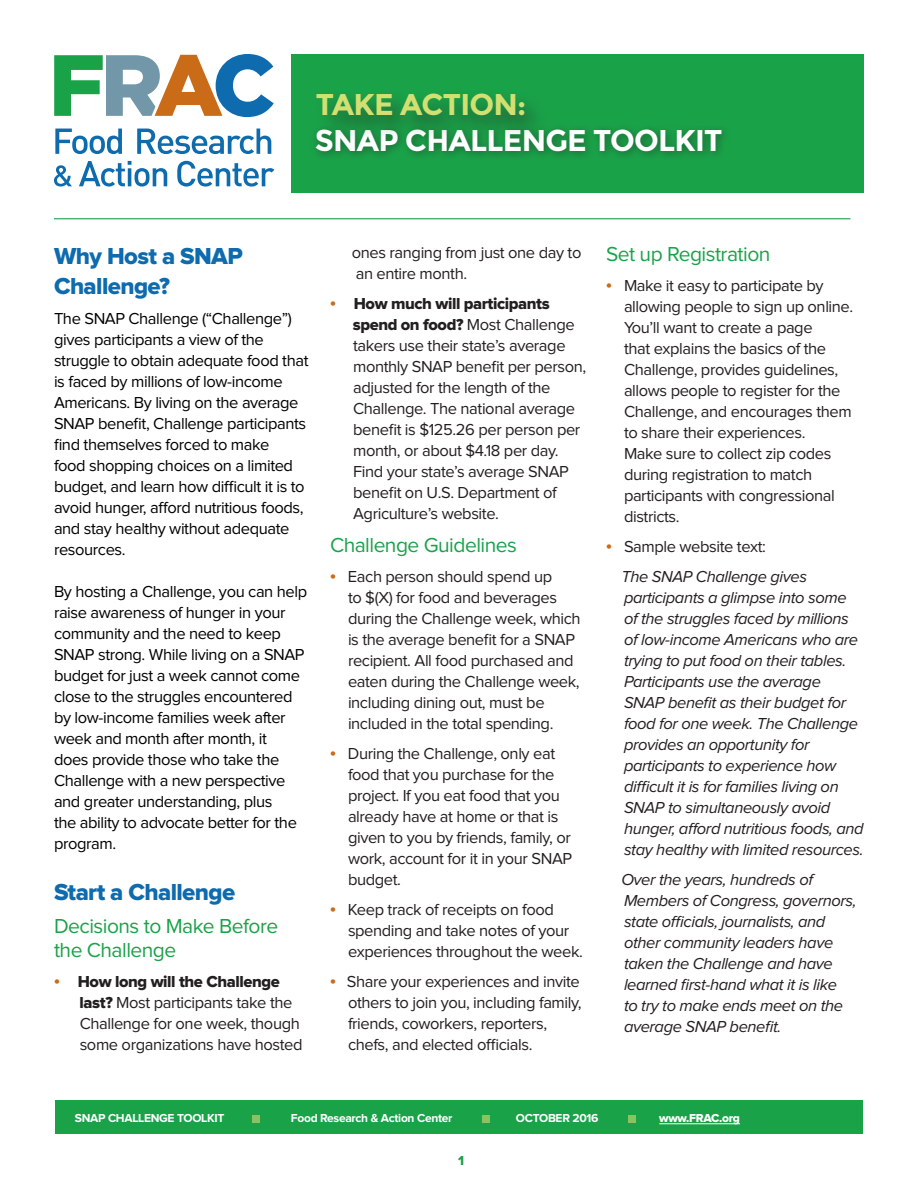
<style>
.page{position:relative;width:918px;height:1188px;background:#fff}
.page>*{position:absolute;margin:0;border:0;box-sizing:border-box;transform-origin:0 0}
.Bullet_Paragraphs{font:700 30px "Montserrat";letter-spacing:-.025em;color:#fff}
.Bullet_Paragraphs-2{font:700 30px "Montserrat";letter-spacing:-.025em;color:#d3e071}
.Subhead{font:24px/30px "Proxima Nova Extrabld";letter-spacing:-.025em;color:#0d6bae}
.Subhead-2{font:21px/24px "Proxima Nova";letter-spacing:-.025em;color:#1aa249}
.Bullet_Paragraphs-3{font:16.5px/21px "Proxima Nova";letter-spacing:-.025em;color:#231f20}
.CYC_Intro_Copy{font:16.5px/21px "Proxima Nova";letter-spacing:-.025em;color:#000}
.Bullet_Paragraphs-4{font:italic 16.5px/21px "Proxima Nova";letter-spacing:-.025em;color:#231f20}
.Body_Copy_with_half{font:16.5px/21px "Proxima Nova";letter-spacing:-.025em;color:#231f20}
.t1{font:13.5px "Proxima Nova Extrabld";color:#1aa249}
.t2{font:700 12px "Proxima Nova";letter-spacing:-.025em;color:#fff}
.t3{font:12px "Proxima Nova Extrabld";letter-spacing:-.025em;color:#fff}
.s1{font-family:"Myriad Pro";font-size:21px;color:#ca6c17}
.s2{font-family:"Proxima Nova Extrabld"}
</style>
<div class="page">
<div style="left:292px;top:54px;width:572px;height:139px;background:#1aa249"></div>
<svg style="left:54px;top:54px;width:220px;height:63px"></svg>
<svg style="left:55px;top:129px;width:67px;height:25px"></svg>
<svg style="left:137px;top:129px;width:134px;height:25px"></svg>
<svg style="left:54px;top:165px;width:18px;height:22px"></svg>
<svg style="left:79px;top:161px;width:88px;height:26px"></svg>
<svg style="left:177px;top:161px;width:97px;height:26px"></svg>
<hr style="left:54px;top:218px;width:796px;height:1px;background:#1aa249">
<div style="left:311px;top:124px;width:420px;height:37px;background:#231f20;opacity:.45"></div>
<div style="left:313px;top:90px;width:236px;height:51px;background:#231f20;opacity:.5"></div>
<div style="left:55px;top:1101px;width:808px;height:33px;background:#1aa249"></div>
<hr style="left:659px;top:1124px;width:81px;height:1px;background:#fff">
<div style="left:252px;top:1115px;width:7px;height:8px;background:#8fc162"></div>
<div style="left:482px;top:1115px;width:8px;height:8px;background:#8fc162"></div>
<div style="left:628px;top:1115px;width:8px;height:8px;background:#8fc162"></div>
<p class="Bullet_Paragraphs-2" style="left:316px;top:87px;width:212px">TAKE ACTION:</p>
<p class="Bullet_Paragraphs" style="left:315px;top:123px;width:409px">SNAP CHALLENGE TOOLKIT</p>
<p class="Subhead" style="left:54px;top:242px;width:190px">Why Host a SNAP<br>Challenge?</p>
<p class="CYC_Intro_Copy" style="left:54px;top:308px;width:239px">The SNAP Challenge (“Challenge”)</p>
<p class="CYC_Intro_Copy" style="left:54px;top:329px;width:211px">gives participants a view of the</p>
<p class="CYC_Intro_Copy" style="left:54px;top:350px;width:256px">struggle to obtain adequate food that</p>
<p class="CYC_Intro_Copy" style="left:54px;top:371px;width:230px">is faced by millions of low-income</p>
<p class="CYC_Intro_Copy" style="left:54px;top:392px;width:246px">Americans. By living on the average</p>
<p class="CYC_Intro_Copy" style="left:54px;top:413px;width:254px">SNAP benefit, Challenge participants</p>
<p class="CYC_Intro_Copy" style="left:54px;top:434px;width:217px">find themselves forced to make</p>
<p class="CYC_Intro_Copy" style="left:54px;top:455px;width:252px">food shopping choices on a limited budget, and learn how difficult it is to avoid hunger, afford nutritious foods, and stay healthy without adequate resources.</p>
<p class="CYC_Intro_Copy" style="left:54px;top:581px;width:255px">By hosting a Challenge, you can help raise awareness of hunger in your community and the need to keep<br>SNAP strong. While living on a SNAP budget for just a week cannot come close to the struggles encountered by low-income families week after week and month after month, it<br>does provide those who take the<br>Challenge with a new perspective and greater understanding, plus<br>the ability to advocate better for the program.</p>
<p class="Subhead" style="left:54px;top:878px;width:183px">Start a Challenge</p>
<p class="Subhead-2" style="left:54px;top:915px;width:226px">Decisions to Make Before the Challenge</p>
<p class="Bullet_Paragraphs-3" style="left:80px;top:971px;width:224px;text-indent:-26px"><span class="s1">•</span> <span class="s2">How long will the Challenge last?</span> Most participants take the<br>Challenge for one week, though some organizations have hosted</p>
<p class="Bullet_Paragraphs-3" style="left:352px;top:242px;width:231px">ones ranging from just one day to an entire month.</p>
<p class="Body_Copy_with_half" style="left:353px;top:293px;width:235px;text-indent:-23px"><span class="s1">•</span> <span class="s2">How much will participants spend on food?</span> Most Challenge takers use their state’s average monthly SNAP benefit per person, adjusted for the length of the<br>Challenge. The national average benefit is $125.26 per person per month, or about $4.18 per day.<br>Find your state’s average SNAP benefit on U.S. Department of<br>Agriculture’s website.</p>
<p class="Subhead-2" style="left:330px;top:534px;width:188px">Challenge Guidelines</p>
<p class="Bullet_Paragraphs-3" style="left:348px;top:566px;width:234px;text-indent:-18px"><span class="s1">•</span> Each person should spend up<br>to $(X) for food and beverages during the Challenge week, which is the average benefit for a SNAP recipient. All food purchased and eaten during the Challenge week, including dining out, must be included in the total spending.</p>
<p class="Bullet_Paragraphs-3" style="left:348px;top:743px;width:226px;text-indent:-18px"><span class="s1">•</span> During the Challenge, only eat food that you purchase for the project. If you eat food that you already have at home or that is given to you by friends, family, or work, account for it in your SNAP budget.</p>
<p class="Bullet_Paragraphs-3" style="left:348px;top:899px;width:236px;text-indent:-18px"><span class="s1">•</span> Keep track of receipts on food spending and take notes of your experiences throughout the week.</p>
<p class="Bullet_Paragraphs-3" style="left:348px;top:971px;width:235px;text-indent:-18px"><span class="s1">•</span> Share your experiences and invite others to join you, including family, friends, coworkers, reporters, chefs, and elected officials.</p>
<p class="Subhead-2" style="left:606px;top:243px;width:166px">Set up Registration</p>
<p class="Bullet_Paragraphs-3" style="left:624px;top:276px;width:231px;text-indent:-18px"><span class="s1">•</span> Make it easy to participate by allowing people to sign up online.<br>You’ll want to create a page<br>that explains the basics of the<br>Challenge, provides guidelines, allows people to register for the<br>Challenge, and encourages them to share their experiences.<br>Make sure to collect zip codes during registration to match participants with congressional districts.</p>
<p class="Bullet_Paragraphs-3" style="left:606px;top:537px;width:162px"><span class="s1">•</span> Sample website text:</p>
<p class="Bullet_Paragraphs-4" style="left:621px;top:567px;width:244px">The SNAP Challenge gives participants a glimpse into some<br>of the struggles faced by millions of low-income Americans who are trying to put food on their tables.<br>Participants use the average<br>SNAP benefit as their budget for food for one week. The Challenge provides an opportunity for participants to experience how difficult it is for families living on<br>SNAP to simultaneously avoid hunger, afford nutritious foods, and stay healthy with limited resources.</p>
<p class="Bullet_Paragraphs-4" style="left:621px;top:870px;width:237px">Over the years, hundreds of<br>Members of Congress, governors, state officials, journalists, and other community leaders have taken the Challenge and have learned first-hand what it is like<br>to try to make ends meet on the average SNAP benefit.</p>
<p class="t2" style="left:75px;top:1113px;width:151px">SNAP CHALLENGE TOOLKIT</p>
<p class="t2" style="left:291px;top:1113px;width:163px">Food Research &amp; Action Center</p>
<p class="t2" style="left:516px;top:1113px;width:84px">OCTOBER 2016</p>
<p class="t3" style="left:659px;top:1113px;width:82px">www.FRAC.org</p>
<p class="t1" style="left:458px;top:1154px;width:8px">1</p>
</div>
